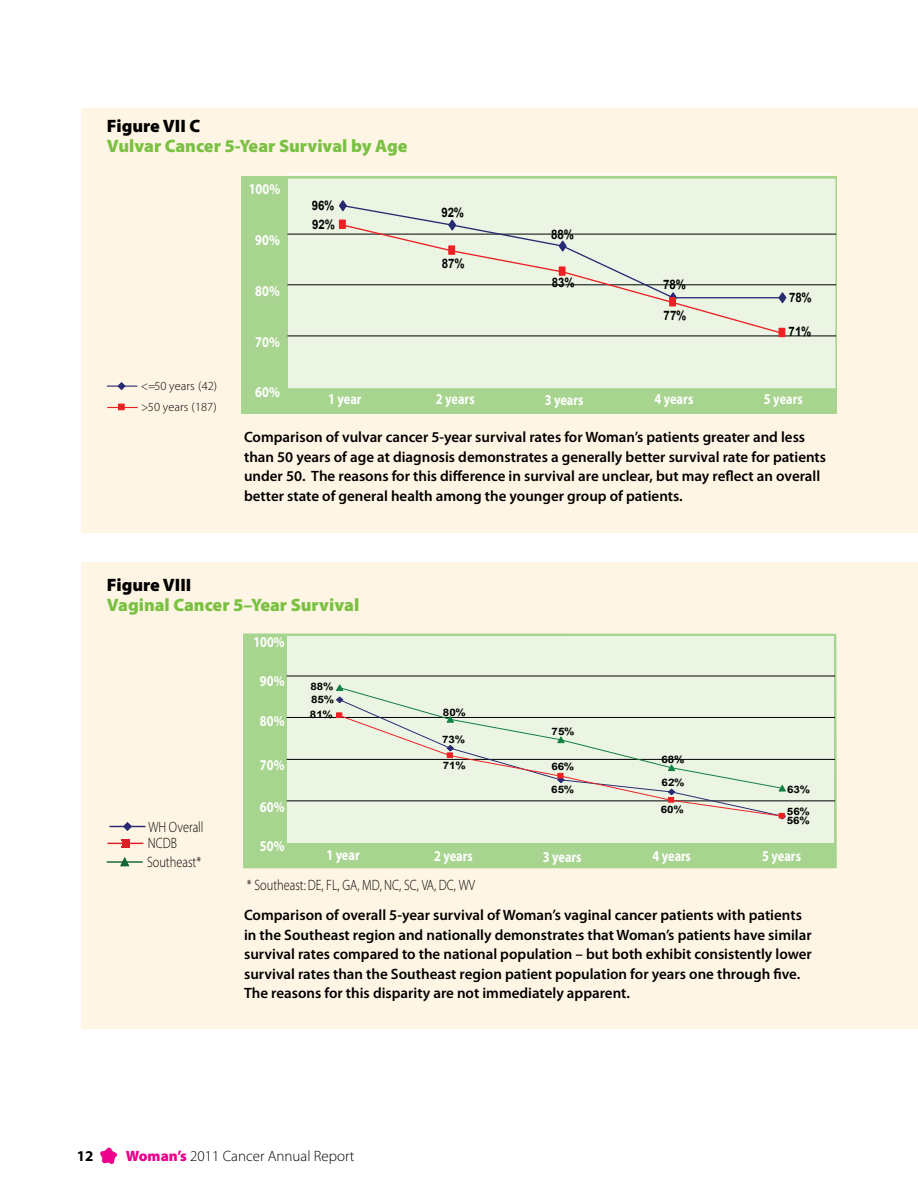
<style>
.page{position:relative;width:918px;height:1188px;background:#fff}
.page>*{position:absolute;margin:0;border:0;box-sizing:border-box;transform-origin:0 0}
.t1{font:900 18px "Myriad Pro";color:#7ac143}
.t2{font:900 18px "Myriad Pro";color:#000}
.t3{font:600 15px/19.5px "Myriad Pro";color:#000}
.t4{font:700 15px "Myriad Pro";color:#fff;scale:.82 1}
.t5{font:300 15px/16.8px "Myriad Pro";color:#000;scale:.82 1}
.t6{font:300 15px "Myriad Pro";color:#000}
.t7{font:700 15px "Myriad Pro";color:#000}
.t8{font:700 13.05px/19.4px "Arial";color:#000;scale:.88 1}
.t9{font:300 12.45px/21.5px "Myriad Pro";color:#000}
.t10{font:700 10.2px "Arial";color:#000;scale:1.13 1}
.s1{font-weight:900;color:#ec008c}
</style>
<div class="page">
<svg style="left:100px;top:1147px;width:17px;height:17px"></svg>
<div style="left:82px;top:563px;width:836px;height:466px;background:#fff5e4"></div>
<div style="left:81px;top:108px;width:836px;height:424px;background:#fff5e4"></div>
<hr style="left:107px;top:386px;width:30px;height:1px;background:#282a73">
<svg style="left:117px;top:382px;width:9px;height:8px"></svg>
<hr style="left:107px;top:407px;width:31px;height:1px;background:#ed2124">
<div style="left:118px;top:404px;width:7px;height:6px;background:#ed2124;border:1px solid #ed2124"></div>
<div style="left:241px;top:176px;width:596px;height:238px;background:#a7d48e"></div>
<div style="left:288px;top:179px;width:547px;height:209px;background:#ecf5e4"></div>
<hr style="left:288px;top:336px;width:548px;height:1px;background:#000">
<hr style="left:288px;top:285px;width:548px;height:1px;background:#000">
<hr style="left:288px;top:234px;width:548px;height:1px;background:#000">
<hr style="left:287px;top:173px;width:546px;height:1px;background:#fff">
<div style="left:341px;top:305px;width:443px;height:30px;background:#ecf5e4"></div>
<svg style="left:338px;top:199px;width:449px;height:106px"></svg>
<div style="left:339px;top:220px;width:7px;height:9px;background:#ed2124;border:1px solid #ed2124"></div>
<div style="left:448px;top:245px;width:7px;height:10px;background:#ed2124;border:1px solid #ed2124"></div>
<div style="left:559px;top:266px;width:7px;height:10px;background:#ed2124;border:1px solid #ed2124"></div>
<div style="left:669px;top:297px;width:7px;height:10px;background:#ed2124;border:1px solid #ed2124"></div>
<div style="left:778px;top:328px;width:7px;height:9px;background:#ed2124;border:1px solid #ed2124"></div>
<div style="left:243px;top:634px;width:594px;height:234px;background:#a7d48e"></div>
<div style="left:287px;top:636px;width:547px;height:207px;background:#ecf5e4"></div>
<hr style="left:287px;top:801px;width:548px;height:1px;background:#000">
<hr style="left:287px;top:759px;width:548px;height:1px;background:#000">
<hr style="left:287px;top:717px;width:548px;height:1px;background:#000">
<hr style="left:287px;top:676px;width:548px;height:1px;background:#000">
<svg style="left:338px;top:789px;width:445px;height:27px"></svg>
<svg style="left:338px;top:688px;width:445px;height:101px"></svg>
<svg style="left:336px;top:712px;width:6px;height:6px"></svg>
<svg style="left:446px;top:744px;width:9px;height:14px"></svg>
<svg style="left:556px;top:773px;width:10px;height:11px"></svg>
<svg style="left:667px;top:788px;width:9px;height:15px"></svg>
<svg style="left:778px;top:812px;width:8px;height:8px"></svg>
<svg style="left:336px;top:684px;width:9px;height:20px"></svg>
<svg style="left:445px;top:715px;width:10px;height:8px"></svg>
<svg style="left:556px;top:736px;width:10px;height:8px"></svg>
<svg style="left:667px;top:764px;width:9px;height:8px"></svg>
<svg style="left:777px;top:784px;width:9px;height:8px"></svg>
<hr style="left:110px;top:826px;width:35px;height:1px;background:#282a73">
<svg style="left:122px;top:822px;width:11px;height:9px"></svg>
<hr style="left:108px;top:843px;width:35px;height:1px;background:#dc1f26">
<svg style="left:122px;top:840px;width:8px;height:8px"></svg>
<hr style="left:107px;top:861px;width:35px;height:2px;background:#136534">
<svg style="left:119px;top:857px;width:12px;height:10px"></svg>
<p class="t2" style="left:107px;top:114px;width:95px">Figure VII C</p>
<p class="t1" style="left:107px;top:134px;width:302px">Vulvar Cancer 5-Year Survival by Age</p>
<p class="t4" style="left:249px;top:179px;width:40px">100%</p>
<p class="t4" style="left:255px;top:230px;width:31px">90%</p>
<p class="t4" style="left:255px;top:281px;width:31px">80%</p>
<p class="t4" style="left:255px;top:332px;width:31px">70%</p>
<p class="t9" style="left:141px;top:375px;width:78px">&lt;=50 years (42) &gt;50 years (187)</p>
<p class="t4" style="left:255px;top:382px;width:31px">60%</p>
<p class="t8" style="left:312px;top:196px;width:28px">96%<br>92%</p>
<p class="t8" style="left:441px;top:203px;width:27px">92%</p>
<p class="t8" style="left:442px;top:254px;width:27px">87%</p>
<p class="t8" style="left:551px;top:225px;width:27px">88%</p>
<p class="t8" style="left:552px;top:273px;width:27px">83%</p>
<p class="t8" style="left:663px;top:275px;width:27px">78%</p>
<p class="t8" style="left:664px;top:307px;width:27px">77%</p>
<p class="t8" style="left:789px;top:288px;width:27px">78%</p>
<p class="t8" style="left:789px;top:323px;width:27px">71%</p>
<p class="t4" style="left:328px;top:389px;width:42px">1 year</p>
<p class="t4" style="left:436px;top:390px;width:49px">2 years</p>
<p class="t4" style="left:545px;top:390px;width:49px">3 years</p>
<p class="t4" style="left:654px;top:389px;width:49px">4 years</p>
<p class="t4" style="left:764px;top:389px;width:49px">5 years</p>
<p class="t3" style="left:244px;top:427px;width:584px">Comparison of vulvar cancer 5-year survival rates for Woman’s patients greater and less than 50 years of age at diagnosis demonstrates a generally better survival rate for patients under 50. The reasons for this difference in survival are unclear, but may reflect an overall better state of general health among the younger group of patients.</p>
<p class="t2" style="left:107px;top:573px;width:86px">Figure VIII</p>
<p class="t1" style="left:107px;top:593px;width:254px">Vaginal Cancer 5–Year Survival</p>
<p class="t5" style="left:148px;top:818px;width:69px">WH Overall<br>NCDB</p>
<p class="t5" style="left:147px;top:854px;width:68px">Southeast*</p>
<p class="t4" style="left:253px;top:632px;width:40px">100%</p>
<p class="t4" style="left:260px;top:671px;width:31px">90%</p>
<p class="t4" style="left:260px;top:711px;width:31px">80%</p>
<p class="t4" style="left:260px;top:755px;width:31px">70%</p>
<p class="t4" style="left:260px;top:797px;width:31px">60%</p>
<p class="t4" style="left:260px;top:836px;width:31px">50%</p>
<p class="t10" style="left:310px;top:680px;width:22px">88%</p>
<p class="t10" style="left:311px;top:692px;width:22px">85%</p>
<p class="t10" style="left:310px;top:707px;width:22px">81%</p>
<p class="t10" style="left:443px;top:705px;width:22px">80%</p>
<p class="t10" style="left:442px;top:732px;width:22px">73%</p>
<p class="t10" style="left:552px;top:725px;width:22px">75%</p>
<p class="t10" style="left:443px;top:758px;width:22px">71%</p>
<p class="t10" style="left:551px;top:759px;width:22px">66%</p>
<p class="t10" style="left:551px;top:783px;width:22px">65%</p>
<p class="t10" style="left:661px;top:752px;width:22px">68%</p>
<p class="t10" style="left:662px;top:776px;width:22px">62%</p>
<p class="t10" style="left:787px;top:783px;width:22px">63%</p>
<p class="t10" style="left:661px;top:802px;width:22px">60%</p>
<p class="t10" style="left:787px;top:805px;width:22px">56%</p>
<p class="t10" style="left:787px;top:814px;width:22px">56%</p>
<p class="t4" style="left:326px;top:845px;width:42px">1 year</p>
<p class="t4" style="left:434px;top:846px;width:49px">2 years</p>
<p class="t4" style="left:543px;top:847px;width:49px">3 years</p>
<p class="t4" style="left:653px;top:846px;width:48px">4 years</p>
<p class="t4" style="left:762px;top:846px;width:49px">5 years</p>
<p class="t5" style="left:247px;top:876px;width:280px">* Southeast:DE, FL, GA, MD, NC, SC, VA, DC, WV</p>
<p class="t3" style="left:244px;top:905px;width:569px">Comparison of overall 5-year survival of Woman’s vaginal cancer patients with patients in the Southeast region and nationally demonstrates that Woman’s patients have similar survival rates compared to the national population – but both exhibit consistently lower survival rates than the Southeast region patient population for years one through five.<br>The reasons for this disparity are not immediately apparent.</p>
<p class="t7" style="left:77px;top:1146px;width:18px">12</p>
<p class="t6" style="left:126px;top:1147px;width:230px"><span class="s1">Woman’s</span> 2011 Cancer Annual Report</p>
</div>
